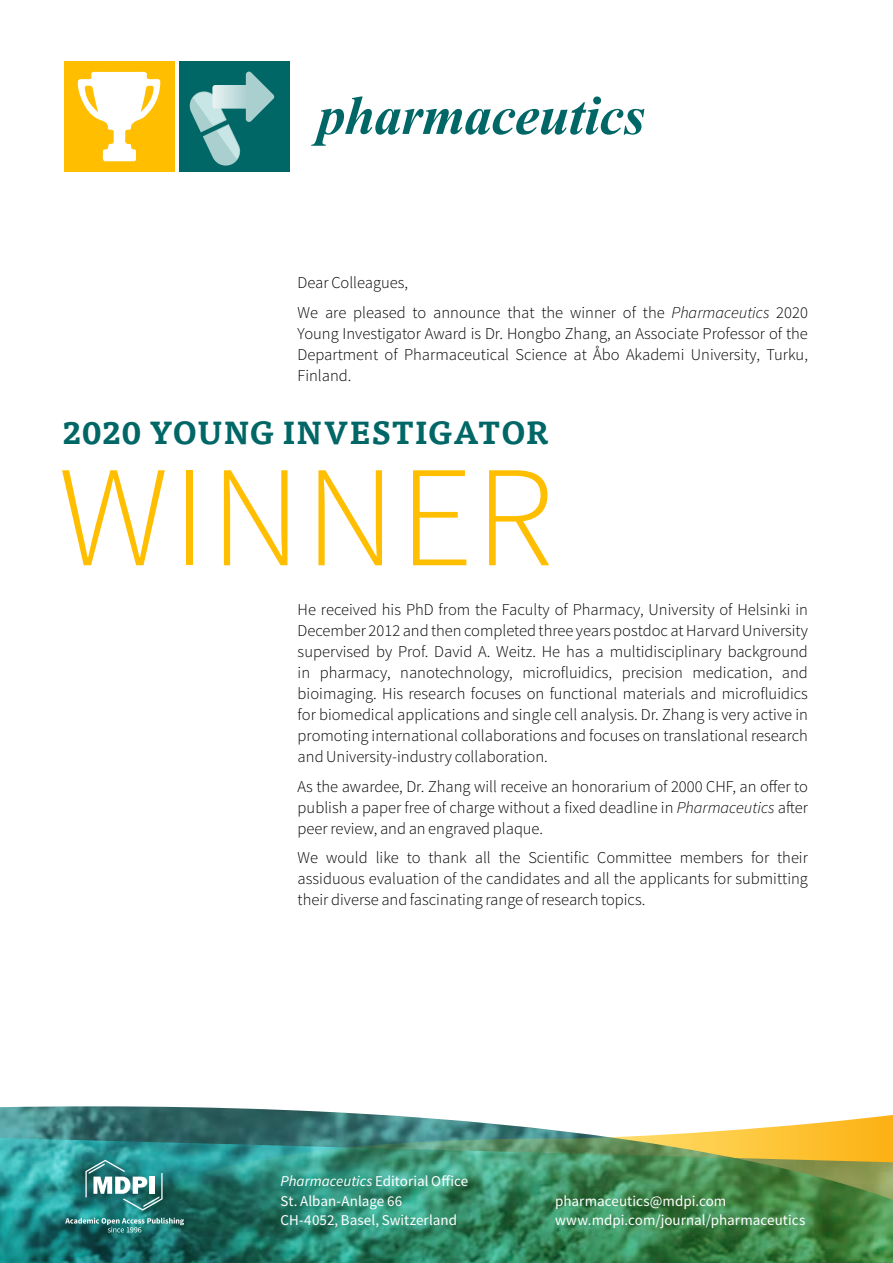
<style>
.page{position:relative;width:893px;height:1263px;background:#fff}
.page>*{position:absolute;margin:0;border:0;box-sizing:border-box;transform-origin:0 0}
.t1{font:300 144.15px "Source Sans Pro";letter-spacing:.025em;color:#ffbe00}
.t2{font:italic 700 55.35px "Times New Roman";letter-spacing:-.015em;color:#006766}
.t3{font:700 31.5px "Tisa OT";letter-spacing:.005em;color:#006766}
.t4{font:300 16.5px/21px "Source Sans Pro";color:#000;text-align:justify}
.t5{font:15px/19.5px "Source Sans Pro";color:#fff}
.s1{font-style:italic}
</style>
<div class="page">
<img style="left:0;top:1106px;width:348px;height:7px">
<img style="left:0;top:1113px;width:893px;height:150px">
<svg style="left:85px;top:1160px;width:78px;height:50px"></svg>
<svg style="left:65px;top:1217px;width:119px;height:15px;background:#428987"></svg>
<div style="left:64px;top:61px;width:110px;height:111px;background:#ffbe00"></div>
<svg style="left:78px;top:72px;width:82px;height:89px"></svg>
<div style="left:179px;top:61px;width:111px;height:111px;background:#006766"></div>
<svg style="left:189px;top:72px;width:86px;height:94px"></svg>
<h2 class="t2" style="left:318px;top:77px;width:329px">pharmaceutics</h2>
<p class="t4" style="left:298px;top:268px;width:512px;line-height:29.5px">Dear Colleagues,<br>We are pleased to announce that the winner of the <span class="s1">Pharmaceutics</span> 2020</p>
<p class="t4" style="left:298px;top:323px;width:512px">Young Investigator Award is Dr. Hongbo Zhang, an Associate Professor of the Department of Pharmaceutical Science at Åbo Akademi University, Turku, Finland.</p>
<h3 class="t3" style="left:63px;top:413px;width:488px">2020 YOUNG INVESTIGATOR</h3>
<h1 class="t1" style="left:59px;top:430px;width:498px">WINNER</h1>
<p class="t4" style="left:298px;top:599px;width:512px">He received his PhD from the Faculty of Pharmacy, University of Helsinki in December 2012 and then completed three years postdoc at Harvard University supervised by Prof. David A. Weitz. He has a multidisciplinary background in pharmacy, nanotechnology, microfluidics, precision medication, and bioimaging. His research focuses on functional materials and microfluidics for biomedical applications and single cell analysis. Dr. Zhang is very active in promoting international collaborations and focuses on translational research and University-industry collaboration.</p>
<p class="t4" style="left:298px;top:776px;width:512px">As the awardee, Dr. Zhang will receive an honorarium of 2000 CHF, an offer to publish a paper free of charge without a fixed deadline in <span class="s1">Pharmaceutics</span> after peer review, and an engraved plaque.</p>
<p class="t4" style="left:298px;top:847px;width:512px">We would like to thank all the Scientific Committee members for their assiduous evaluation of the candidates and all the applicants for submitting their diverse and fascinating range of research topics.</p>
<p class="t5" style="left:281px;top:1172px;width:189px"><span class="s1">Pharmaceutics</span> Editorial Office<br>St. Alban-Anlage 66<br>CH-4052, Basel, Switzerland</p>
<p class="t5" style="left:555px;top:1191px;width:252px">pharmaceutics@mdpi.com www.mdpi.com/journal/pharmaceutics</p>
</div>
